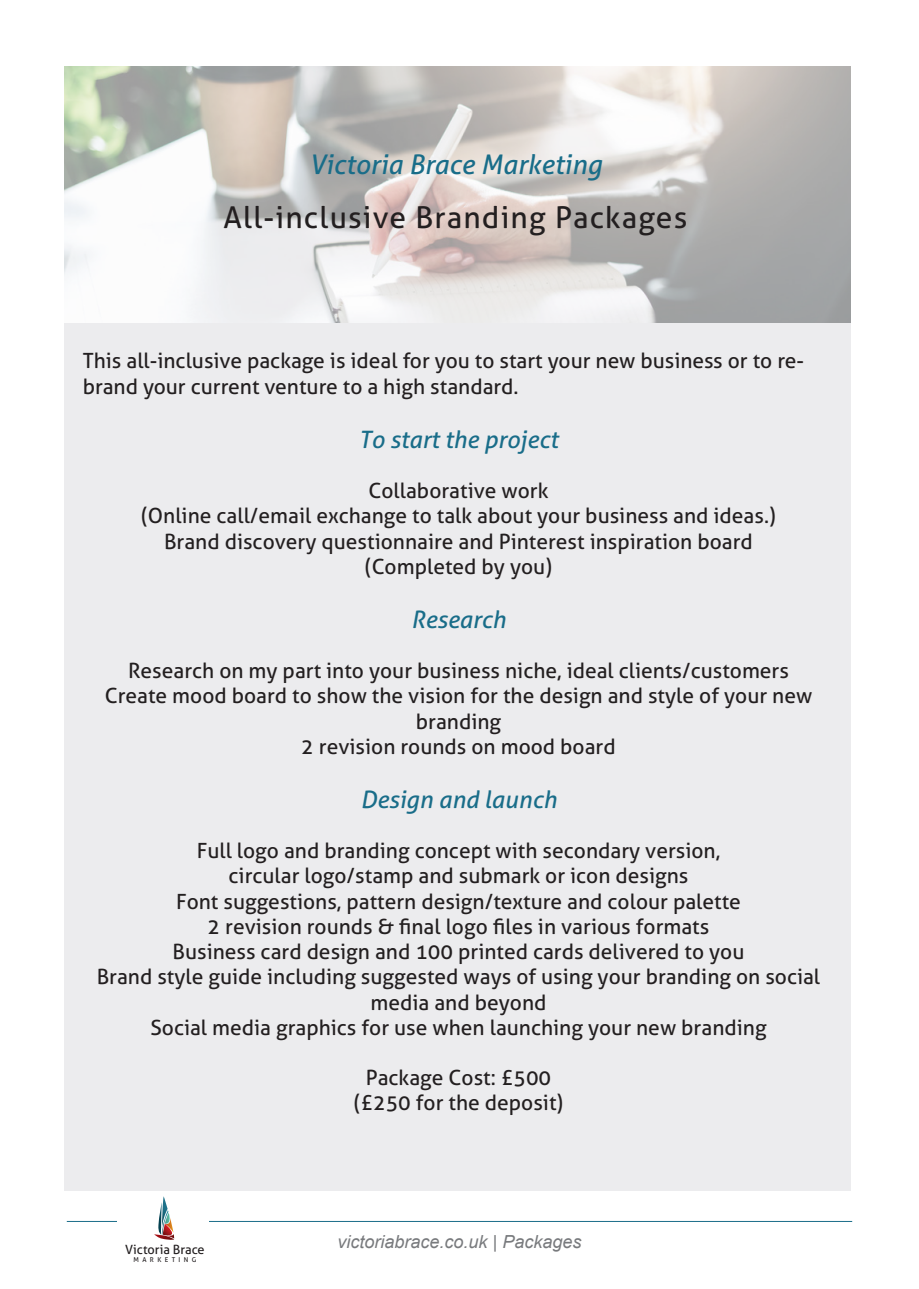
<style>
.page{position:relative;width:919px;height:1289px;background:#fff}
.page>*{position:absolute;margin:0;border:0;box-sizing:border-box;transform-origin:0 0}
.t1{font:30px "Aller";letter-spacing:.04em;color:#231f20}
.t2{font:italic 27px "Aller";color:#196d89}
.t3{font:italic 24px "Aller";color:#196d89}
.t4{font:21px/25.2px "Aller";color:#231f20}
.t5{font:italic 18px "Arial";color:#787a7d}
.t6{font:12.75px "Aller";color:#231f20}
.t7{font:6.75px "Aller";letter-spacing:.5em;color:#231f20}
</style>
<div class="page">
<hr style="left:182px;top:1220px;width:670px;height:1px;background:#196d89">
<hr style="left:67px;top:1220px;width:62px;height:1px;background:#196d89">
<div style="left:117px;top:1179px;width:92px;height:109px;background:#fff"></div>
<svg style="left:154px;top:1196px;width:21px;height:44px"></svg>
<img style="left:64px;top:67px;width:786px;height:256px">
<div style="left:64px;top:323px;width:786px;height:868px;background:#ececee"></div>
<p class="t2" style="left:309px;top:148px;width:294px">Victoria Brace Marketing</p>
<p class="t1" style="left:223px;top:199px;width:465px">All-inclusive Branding Packages</p>
<p class="t4" style="left:83px;top:348px;width:722px">This all-inclusive package is ideal for you to start your new business or to re&shy;brand your current venture to a high standard.</p>
<p class="t3" style="left:359px;top:424px;width:201px">To start the project</p>
<p class="t4" style="left:368px;top:478px;width:182px">Collaborative work</p>
<p class="t4" style="left:141px;top:503px;width:636px">(Online call/email exchange to talk about your business and ideas.)</p>
<p class="t4" style="left:164px;top:528px;width:590px">Brand discovery questionnaire and Pinterest inspiration board</p>
<p class="t4" style="left:365px;top:553px;width:188px">(Completed by you)</p>
<p class="t3" style="left:411px;top:604px;width:96px">Research</p>
<p class="t4" style="left:128px;top:658px;width:662px">Research on my part into your business niche, ideal clients/customers</p>
<p class="t4" style="left:105px;top:683px;width:709px">Create mood board to show the vision for the design and style of your new</p>
<p class="t4" style="left:416px;top:708px;width:87px">branding</p>
<p class="t4" style="left:301px;top:733px;width:316px">2 revision rounds on mood board</p>
<p class="t3" style="left:360px;top:784px;width:198px">Design and launch</p>
<p class="t4" style="left:197px;top:838px;width:525px">Full logo and branding concept with secondary version,</p>
<p class="t4" style="left:228px;top:863px;width:461px">circular logo/stamp and submark or icon designs</p>
<p class="t4" style="left:176px;top:888px;width:566px">Font suggestions, pattern design/texture and colour palette</p>
<p class="t4" style="left:208px;top:913px;width:503px">2 revision rounds &amp; final logo files in various formats</p>
<p class="t4" style="left:172px;top:939px;width:573px">Business card design and 100 printed cards delivered to you</p>
<p class="t4" style="left:97px;top:964px;width:724px">Brand style guide including suggested ways of using your branding on social</p>
<p class="t4" style="left:370px;top:989px;width:177px">media and beyond</p>
<p class="t4" style="left:150px;top:1014px;width:617px">Social media graphics for use when launching your new branding</p>
<p class="t4" style="left:366px;top:1065px;width:187px">Package Cost: £500</p>
<p class="t4" style="left:354px;top:1090px;width:211px">(£250 for the deposit)</p>
<p class="t6" style="left:125px;top:1241px;width:81px">Victoria Brace</p>
<p class="t7" style="left:134px;top:1255px;width:64px">MARKETING</p>
<p class="t5" style="left:337px;top:1229px;width:245px">victoriabrace.co.uk | Packages</p>
</div>
